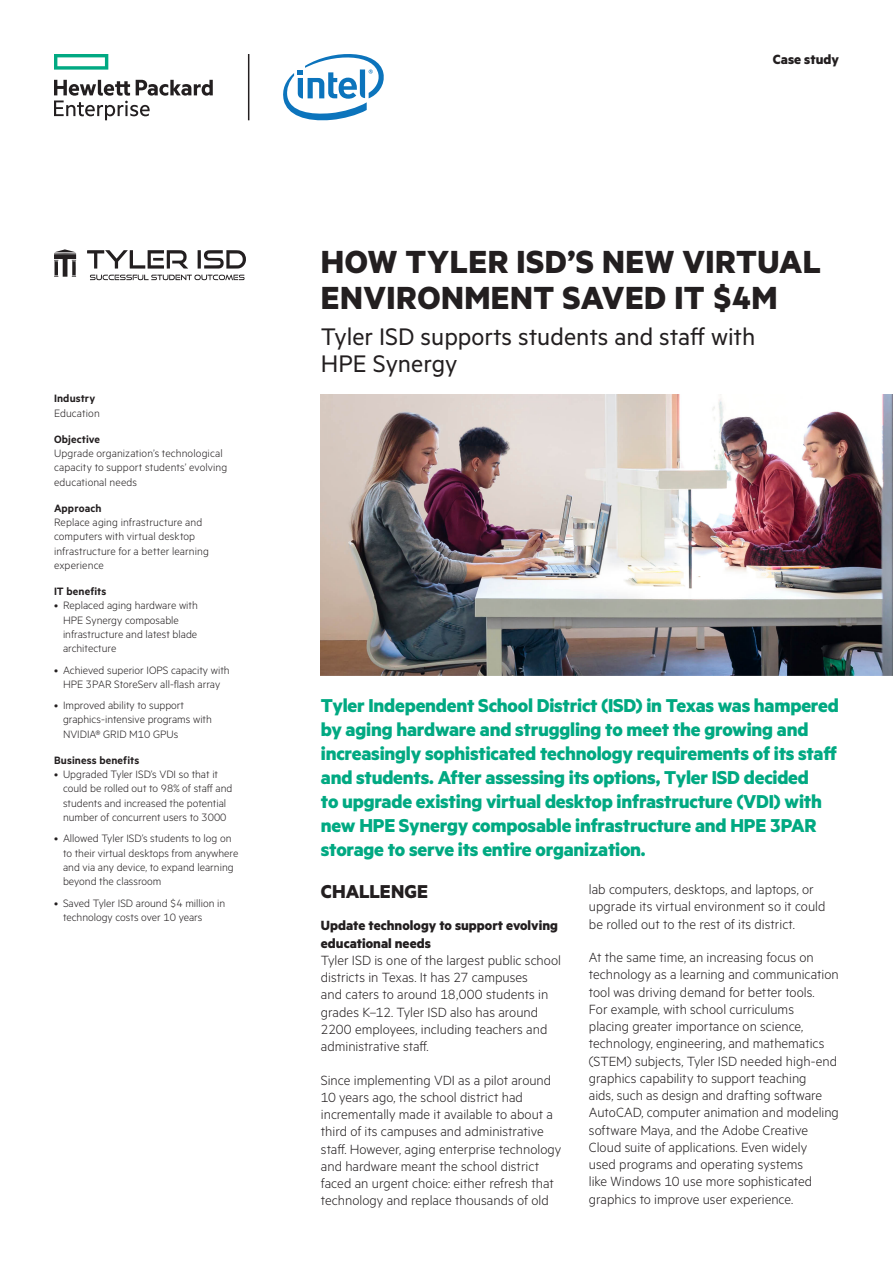
<style>
.page{position:relative;width:893px;height:1263px;background:#fff}
.page>*{position:absolute;margin:0;border:0;box-sizing:border-box;transform-origin:0 0}
.Headline_MetricHPE_B{font:700 36px/36px "Metric HPE";letter-spacing:.015em;color:#231f20}
.Cover_Subhead_Metric{font:27px/27px "Metric HPE";color:#231f20}
.Intro_text_MetricHPE{font:700 21px/24px "Metric HPE";letter-spacing:-.01em;color:#01a982}
.Body_subheadline_Met{font:700 21px "Metric HPE";color:#231f20}
.Body_text_MetricHPE{font:300 15px/17.2px "Metric HPE";color:#231f20}
.Body_header_MetricHP{font:700 15px/17.2px "Metric HPE";color:#231f20}
.Sidebar_text_last_Me{font:300 12px/14.2px "Metric HPE";color:#231f20}
.Sidebar_header_Metri{font:600 12px "Metric HPE";letter-spacing:.01em;color:#231f20}
</style>
<div class="page">
<hr style="left:248px;top:54px;width:1px;height:66px;background:#231f20">
<svg style="left:54px;top:54px;width:54px;height:16px"></svg>
<svg style="left:54px;top:80px;width:159px;height:40px"></svg>
<svg style="left:283px;top:54px;width:101px;height:67px"></svg>
<img style="left:321px;top:395px;width:572px;height:281px">
<svg style="left:54px;top:249px;width:22px;height:28px"></svg>
<svg style="left:87px;top:250px;width:159px;height:30px"></svg>
<p class="Sidebar_header_Metri" style="left:54px;top:392px;width:43px">Industry</p>
<p class="Sidebar_text_last_Me" style="left:54px;top:405px;width:47px">Education</p>
<p class="Sidebar_header_Metri" style="left:54px;top:432px;width:48px">Objective</p>
<p class="Sidebar_text_last_Me" style="left:54px;top:446px;width:175px">Upgrade organization’s technological capacity to support students’ evolving educational needs</p>
<p class="Sidebar_header_Metri" style="left:54px;top:501px;width:49px">Approach</p>
<p class="Sidebar_text_last_Me" style="left:54px;top:515px;width:157px">Replace aging infrastructure and computers with virtual desktop infrastructure for a better learning experience</p>
<p class="Sidebar_header_Metri" style="left:54px;top:584px;width:54px">IT benefits</p>
<p class="Sidebar_text_last_Me" style="left:63px;top:598px;width:136px;text-indent:-9px">• Replaced aging hardware with<br>HPE Synergy composable infrastructure and latest blade architecture</p>
<p class="Sidebar_text_last_Me" style="left:54px;top:662px;width:177px;text-align:center">• Achieved superior IOPS capacity with<br>HPE 3PAR StoreServ all-flash array</p>
<p class="Sidebar_text_last_Me" style="left:63px;top:698px;width:150px;text-indent:-9px">• Improved ability to support graphics‑intensive programs with<br>NVIDIA® GRID M10 GPUs</p>
<p class="Sidebar_header_Metri" style="left:54px;top:753px;width:87px">Business benefits</p>
<p class="Sidebar_text_last_Me" style="left:63px;top:767px;width:171px;text-indent:-9px">• Upgraded Tyler ISD’s VDI so that it could be rolled out to 98% of staff and students and increased the potential number of concurrent users to 3000</p>
<p class="Sidebar_text_last_Me" style="left:63px;top:831px;width:177px;text-indent:-9px">• Allowed Tyler ISD’s students to log on to their virtual desktops from anywhere and via any device, to expand learning beyond the classroom</p>
<p class="Sidebar_text_last_Me" style="left:63px;top:895px;width:164px;text-indent:-9px">• Saved Tyler ISD around $4 million in technology costs over 10 years</p>
<p class="Body_header_MetricHP" style="left:773px;top:50px;width:68px">Case study</p>
<p class="Headline_MetricHPE_B" style="left:321px;top:242px;width:502px">HOW TYLER ISD’S NEW VIRTUAL<br>ENVIRONMENT SAVED IT $4M</p>
<p class="Cover_Subhead_Metric" style="left:321px;top:322px;width:436px">Tyler ISD supports students and staff with<br>HPE Synergy</p>
<p class="Intro_text_MetricHPE" style="left:321px;top:693px;width:520px">Tyler Independent School District (ISD) in Texas was hampered by aging hardware and struggling to meet the growing and increasingly sophisticated technology requirements of its staff and students. After assessing its options, Tyler ISD decided<br>to upgrade existing virtual desktop infrastructure (VDI) with new HPE Synergy composable infrastructure and HPE 3PAR storage to serve its entire organization.</p>
<p class="Body_subheadline_Met" style="left:321px;top:879px;width:109px">CHALLENGE</p>
<p class="Body_header_MetricHP" style="left:321px;top:916px;width:239px">Update technology to support evolving educational needs</p>
<p class="Body_text_MetricHPE" style="left:321px;top:951px;width:242px">Tyler ISD is one of the largest public school districts in Texas. It has 27 campuses<br>and caters to around 18,000 students in grades K–12. Tyler ISD also has around 2200 employees, including teachers and administrative staff.</p>
<p class="Body_text_MetricHPE" style="left:321px;top:1070px;width:242px">Since implementing VDI as a pilot around 10 years ago, the school district had incrementally made it available to about a third of its campuses and administrative staff. However, aging enterprise technology and hardware meant the school district faced an urgent choice: either refresh that technology and replace thousands of old</p>
<p class="Body_text_MetricHPE" style="left:589px;top:880px;width:238px">lab computers, desktops, and laptops, or upgrade its virtual environment so it could be rolled out to the rest of its district.</p>
<p class="Body_text_MetricHPE" style="left:589px;top:948px;width:251px">At the same time, an increasing focus on technology as a learning and communication tool was driving demand for better tools.<br>For example, with school curriculums<br>placing greater importance on science, technology, engineering, and mathematics (STEM) subjects, Tyler ISD needed high‑end graphics capability to support teaching<br>aids, such as design and drafting software AutoCAD, computer animation and modeling software Maya, and the Adobe Creative Cloud suite of applications. Even widely<br>used programs and operating systems<br>like Windows 10 use more sophisticated graphics to improve user experience.</p>
</div>
